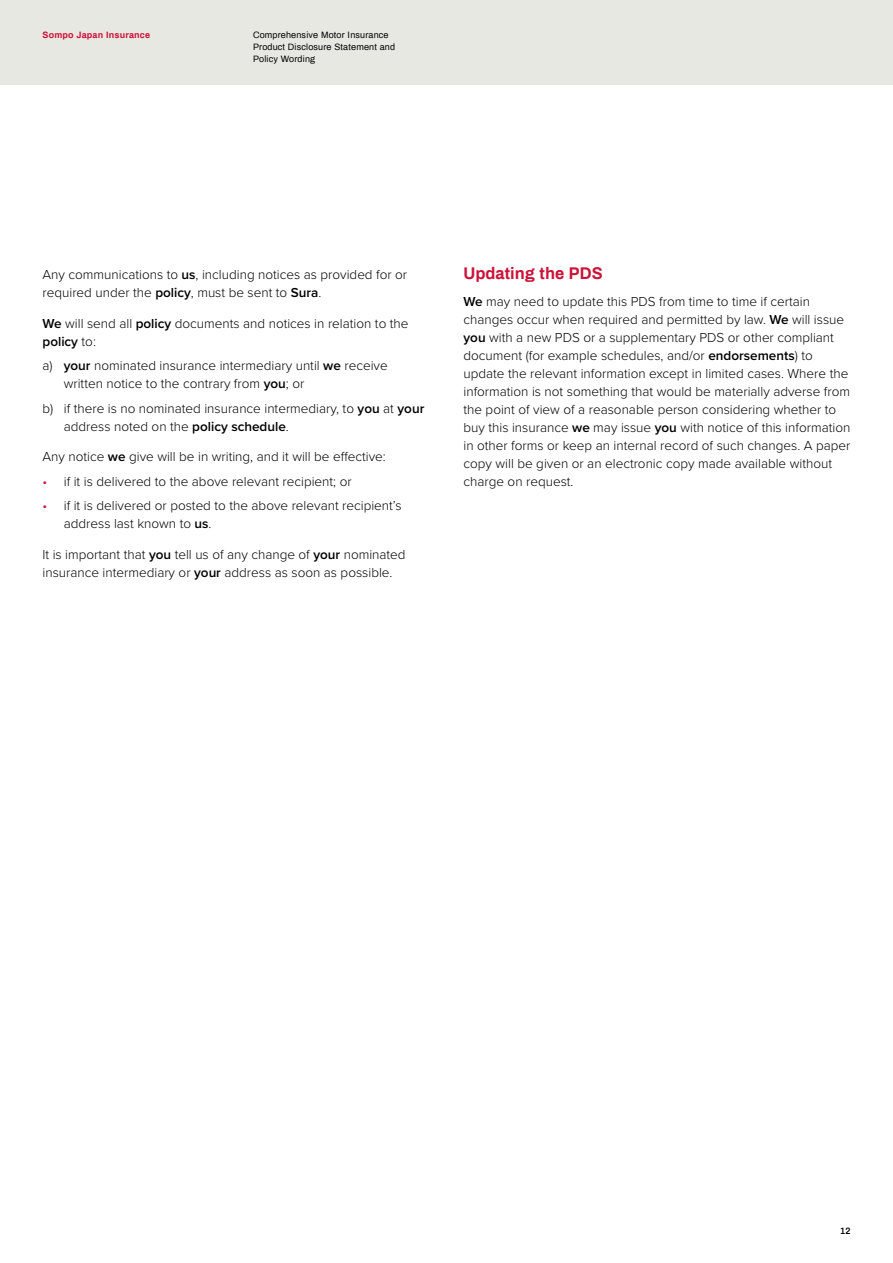
<style>
.page{position:relative;width:893px;height:1263px;background:#fff}
.page>*{position:absolute;margin:0;border:0;box-sizing:border-box;transform-origin:0 0}
.t1{font:700 16.5px "Archivo";color:#cc1238}
.t2{font:300 13.5px/18px "Proxima Nova";color:#000}
.t3{font:9px/12px "Archivo";letter-spacing:.02em;color:#000}
.t4{font:700 9px "Archivo";letter-spacing:.02em;color:#cc1238}
.t5{font:600 9px "Archivo";color:#000}
.s1{font-weight:600}
.s2{color:#cc1238}
</style>
<div class="page">
<div style="left:0;top:0;width:893px;height:85px;background:#e8e8e3"></div>
<p class="t4" style="left:43px;top:29px;width:109px">Sompo Japan Insurance</p>
<p class="t3" style="left:253px;top:29px;width:144px">Comprehensive Motor Insurance<br>Product Disclosure Statement and<br>Policy Wording</p>
<p class="t2" style="left:43px;top:265px;width:366px">Any communications to <span class="s1">us</span>, including notices as provided for or required under the <span class="s1">policy</span>, must be sent to <span class="s1">Sura</span>.</p>
<p class="t2" style="left:43px;top:314px;width:367px"><span class="s1">We</span> will send all <span class="s1">policy</span> documents and notices in relation to the <span class="s1">policy</span> to:</p>
<p class="t2" style="left:64px;top:356px;width:325px;text-indent:-21px">a) <span class="s1">your</span> nominated insurance intermediary until <span class="s1">we</span> receive written notice to the contrary from <span class="s1">you</span>; or</p>
<p class="t2" style="left:64px;top:398px;width:362px;text-indent:-21px">b) if there is no nominated insurance intermediary, to <span class="s1">you</span> at <span class="s1">your </span>address noted on the <span class="s1">policy schedule</span>.</p>
<p class="t2" style="left:43px;top:447px;width:345px">Any notice <span class="s1">we</span> give will be in writing, and it will be effective:</p>
<p class="t2" style="left:43px;top:472px;width:311px"><span class="s2">•</span> if it is delivered to the above relevant recipient; or</p>
<p class="t2" style="left:64px;top:496px;width:339px;text-indent:-21px"><span class="s2">•</span> if it is delivered or posted to the above relevant recipient’s address last known to <span class="s1">us</span>.</p>
<p class="t2" style="left:43px;top:545px;width:365px">It is important that <span class="s1">you</span> tell us of any change of <span class="s1">your</span> nominated insurance intermediary or <span class="s1">your</span> address as soon as possible.</p>
<p class="t1" style="left:463px;top:261px;width:141px">Updating the PDS</p>
<p class="t2" style="left:463px;top:291px;width:388px"><span class="s1">We</span> may need to update this PDS from time to time if certain changes occur when required and permitted by law. <span class="s1">We</span> will issue <span class="s1">you</span> with a new PDS or a supplementary PDS or other compliant document (for example schedules, and/or <span class="s1">endorsements</span>) to update the relevant information except in limited cases. Where the information is not something that would be materially adverse from the point of view of a reasonable person considering whether to buy this insurance <span class="s1">we</span> may issue <span class="s1">you</span> with notice of this information in other forms or keep an internal record of such changes. A paper copy will be given or an electronic copy made available without charge on request.</p>
<p class="t5" style="left:840px;top:1224px;width:12px">12</p>
</div>
